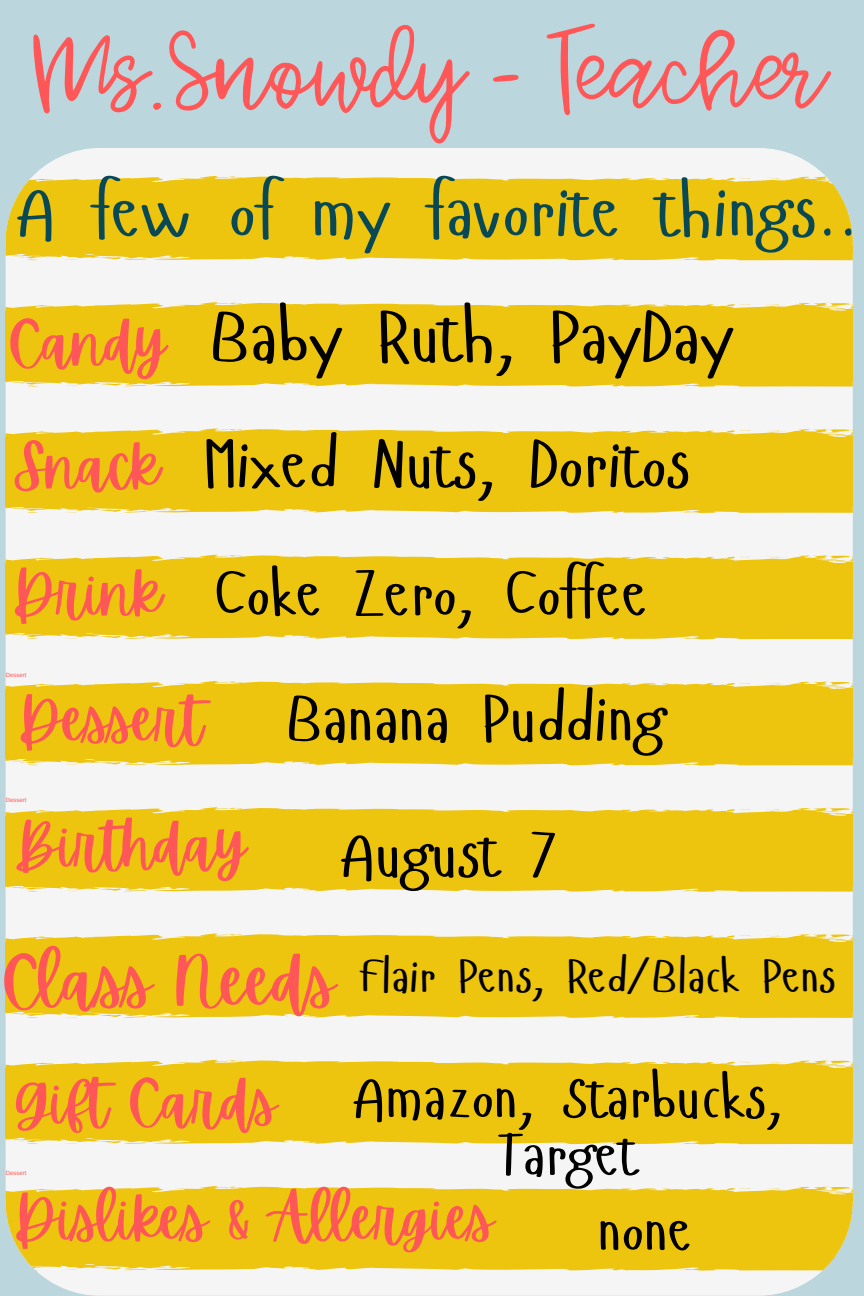
<style>
.page{position:relative;width:864px;height:1296px;background:#bbd7dd}
.page>*{position:absolute;margin:0;border:0;box-sizing:border-box;transform-origin:0 0}
.t1{font:300 103.65px "Jenthill";color:#ff5757}
.t2{font:72px "Hangyaboly";color:#084955}
.t3{font:72px "Hangyaboly";color:#000}
.t4{font:68px "Apricots";color:#ff5757}
.t5{font:67.3px "Hangyaboly";color:#000}
.t6{font:65.5px "Hangyaboly";color:#000}
.t7{font:64.25px "Hangyaboly";color:#000}
.t8{font:64.1px "Hangyaboly";color:#000}
.t9{font:60.15px "Hangyaboly";color:#000}
.t10{font:60px/127.1px "Apricots";color:#ff5757}
.t11{font:60px/57.4px "Hangyaboly";color:#000;text-align:center}
.t12{font:46.35px "Hangyaboly";color:#000}
.t13{font:6px "Arimo";color:#ff5757}
</style>
<div class="page">
<div style="left:6px;top:148px;width:847px;height:1148px;background:#f5f5f5"></div>
<svg style="left:6px;top:1186px;width:847px;height:85px;background:#ecc61d"></svg>
<svg style="left:32px;top:1259px;width:45px;height:12px"></svg>
<svg style="left:91px;top:1259px;width:59px;height:11px"></svg>
<svg style="left:300px;top:1268px;width:13px;height:2px"></svg>
<svg style="left:272px;top:1259px;width:26px;height:1px"></svg>
<svg style="left:523px;top:1256px;width:21px;height:3px"></svg>
<svg style="left:830px;top:1187px;width:28px;height:8px"></svg>
<svg style="left:766px;top:1188px;width:21px;height:2px"></svg>
<svg style="left:739px;top:1188px;width:12px;height:1px"></svg>
<svg style="left:625px;top:1201px;width:27px;height:2px"></svg>
<svg style="left:414px;top:1199px;width:35px;height:2px"></svg>
<div style="left:6px;top:1060px;width:847px;height:84px;background:#edc40e"></div>
<svg style="left:19px;top:1133px;width:58px;height:12px"></svg>
<svg style="left:91px;top:1133px;width:59px;height:11px"></svg>
<svg style="left:300px;top:1142px;width:13px;height:1px"></svg>
<svg style="left:272px;top:1133px;width:26px;height:1px"></svg>
<svg style="left:523px;top:1130px;width:21px;height:3px"></svg>
<svg style="left:830px;top:1061px;width:28px;height:7px"></svg>
<svg style="left:766px;top:1062px;width:21px;height:2px"></svg>
<svg style="left:739px;top:1062px;width:12px;height:1px"></svg>
<svg style="left:625px;top:1075px;width:27px;height:1px"></svg>
<svg style="left:414px;top:1073px;width:35px;height:2px"></svg>
<div style="left:6px;top:933px;width:847px;height:85px;background:#edc40e"></div>
<svg style="left:19px;top:1007px;width:58px;height:11px"></svg>
<svg style="left:91px;top:1006px;width:59px;height:12px"></svg>
<svg style="left:272px;top:1006px;width:41px;height:11px"></svg>
<svg style="left:523px;top:1003px;width:21px;height:4px"></svg>
<svg style="left:830px;top:934px;width:28px;height:8px"></svg>
<svg style="left:766px;top:935px;width:21px;height:3px"></svg>
<svg style="left:739px;top:935px;width:12px;height:1px"></svg>
<svg style="left:625px;top:948px;width:27px;height:2px"></svg>
<svg style="left:414px;top:946px;width:35px;height:3px"></svg>
<div style="left:6px;top:807px;width:847px;height:85px;background:#edc40e"></div>
<svg style="left:19px;top:881px;width:58px;height:11px"></svg>
<svg style="left:91px;top:880px;width:59px;height:11px"></svg>
<svg style="left:272px;top:880px;width:41px;height:11px"></svg>
<svg style="left:523px;top:877px;width:21px;height:4px"></svg>
<svg style="left:830px;top:808px;width:23px;height:8px"></svg>
<svg style="left:766px;top:809px;width:21px;height:2px"></svg>
<svg style="left:739px;top:809px;width:12px;height:1px"></svg>
<svg style="left:625px;top:822px;width:27px;height:2px"></svg>
<svg style="left:414px;top:820px;width:35px;height:2px"></svg>
<div style="left:6px;top:681px;width:847px;height:84px;background:#edc40e"></div>
<svg style="left:19px;top:754px;width:58px;height:12px"></svg>
<svg style="left:91px;top:754px;width:59px;height:11px"></svg>
<svg style="left:300px;top:763px;width:13px;height:2px"></svg>
<svg style="left:272px;top:754px;width:26px;height:1px"></svg>
<svg style="left:523px;top:751px;width:21px;height:3px"></svg>
<svg style="left:830px;top:682px;width:23px;height:8px"></svg>
<svg style="left:766px;top:683px;width:21px;height:2px"></svg>
<svg style="left:739px;top:683px;width:12px;height:1px"></svg>
<svg style="left:625px;top:696px;width:27px;height:1px"></svg>
<svg style="left:414px;top:694px;width:35px;height:2px"></svg>
<div style="left:6px;top:555px;width:847px;height:84px;background:#edc40e"></div>
<svg style="left:19px;top:628px;width:58px;height:11px"></svg>
<svg style="left:91px;top:628px;width:59px;height:11px"></svg>
<svg style="left:300px;top:637px;width:13px;height:1px"></svg>
<svg style="left:272px;top:628px;width:26px;height:1px"></svg>
<svg style="left:523px;top:625px;width:21px;height:3px"></svg>
<svg style="left:830px;top:556px;width:23px;height:7px"></svg>
<svg style="left:766px;top:557px;width:21px;height:2px"></svg>
<svg style="left:739px;top:557px;width:12px;height:1px"></svg>
<svg style="left:625px;top:570px;width:27px;height:1px"></svg>
<svg style="left:414px;top:568px;width:35px;height:2px"></svg>
<div style="left:6px;top:428px;width:847px;height:85px;background:#edc40e"></div>
<svg style="left:19px;top:502px;width:58px;height:11px"></svg>
<svg style="left:91px;top:501px;width:59px;height:12px"></svg>
<svg style="left:272px;top:501px;width:41px;height:11px"></svg>
<svg style="left:523px;top:498px;width:21px;height:4px"></svg>
<svg style="left:830px;top:429px;width:23px;height:8px"></svg>
<svg style="left:766px;top:430px;width:21px;height:2px"></svg>
<svg style="left:739px;top:430px;width:12px;height:1px"></svg>
<svg style="left:625px;top:443px;width:27px;height:2px"></svg>
<svg style="left:414px;top:441px;width:35px;height:2px"></svg>
<div style="left:6px;top:302px;width:847px;height:85px;background:#edc40e"></div>
<svg style="left:19px;top:376px;width:58px;height:11px"></svg>
<svg style="left:91px;top:375px;width:59px;height:11px"></svg>
<svg style="left:300px;top:384px;width:13px;height:2px"></svg>
<svg style="left:272px;top:375px;width:26px;height:1px"></svg>
<svg style="left:523px;top:372px;width:21px;height:4px"></svg>
<svg style="left:830px;top:303px;width:23px;height:8px"></svg>
<svg style="left:766px;top:304px;width:21px;height:2px"></svg>
<svg style="left:739px;top:304px;width:12px;height:1px"></svg>
<svg style="left:625px;top:317px;width:27px;height:2px"></svg>
<svg style="left:414px;top:315px;width:35px;height:2px"></svg>
<svg style="left:6px;top:176px;width:847px;height:84px;background:#ecc61b"></svg>
<svg style="left:19px;top:249px;width:58px;height:12px"></svg>
<svg style="left:91px;top:249px;width:59px;height:11px"></svg>
<svg style="left:300px;top:258px;width:13px;height:1px"></svg>
<svg style="left:272px;top:249px;width:26px;height:1px"></svg>
<svg style="left:523px;top:246px;width:21px;height:3px"></svg>
<svg style="left:766px;top:178px;width:21px;height:2px"></svg>
<svg style="left:739px;top:178px;width:12px;height:1px"></svg>
<svg style="left:625px;top:191px;width:27px;height:1px"></svg>
<svg style="left:414px;top:189px;width:35px;height:2px"></svg>
<h1 class="t1" style="left:32px;top:9px;width:796px">Ms.Snowdy - Teacher</h1>
<p class="t2" style="left:15px;top:166px;width:845px">A few of my favorite things..</p>
<p class="t10" style="left:7px;top:281px;width:160px">Candy</p>
<p class="t10" style="left:12px;top:404px;width:151px">Snack<br>Drink</p>
<p class="t3" style="left:210px;top:291px;width:525px">Baby Ruth, PayDay</p>
<p class="t5" style="left:204px;top:421px;width:488px">Mixed Nuts, Doritos</p>
<p class="t7" style="left:215px;top:553px;width:435px">Coke Zero, Coffee</p>
<p class="t13" style="left:6px;top:672px;width:22px">Dessert</p>
<p class="t10" style="left:18px;top:658px;width:187px">Dessert</p>
<p class="t13" style="left:6px;top:797px;width:22px">Dessert</p>
<p class="t10" style="left:13px;top:783px;width:234px">Birthday</p>
<p class="t6" style="left:286px;top:677px;width:381px">Banana Pudding</p>
<p class="t8" style="left:339px;top:814px;width:218px">August 7</p>
<p class="t4" style="left:1px;top:943px;width:336px">Class Needs</p>
<p class="t12" style="left:359px;top:946px;width:478px">Flair Pens, Red/Black Pens</p>
<p class="t11" style="left:352px;top:1067px;width:432px">Amazon, Starbucks,<br>Target</p>
<p class="t10" style="left:13px;top:1040px;width:265px">Gift Cards</p>
<p class="t13" style="left:6px;top:1170px;width:22px">Dessert</p>
<p class="t10" style="left:13px;top:1156px;width:482px">Dislikes &amp; Allergies</p>
<p class="t9" style="left:598px;top:1192px;width:96px">none</p>
</div>
